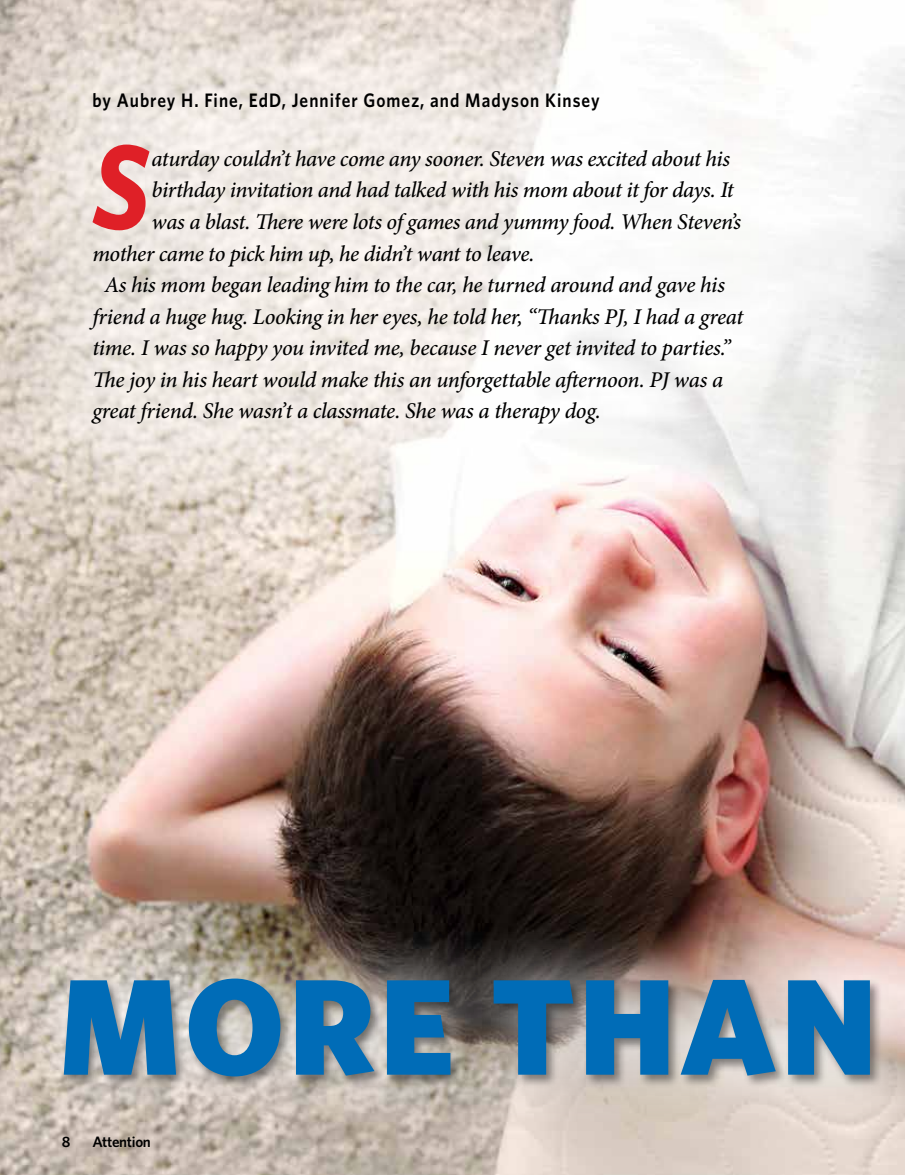
<style>
.page{position:relative;width:905px;height:1175px;background:#fff}
.page>*{position:absolute;margin:0;border:0;box-sizing:border-box;transform-origin:0 0}
.t1{font:900 136.65px "Whitney";letter-spacing:.03em;color:#006cb7}
.t2{font:italic 700 120.45px "Whitney";color:#df2027;scale:.88 1}
.t3{font:italic 500 22.5px "Minion Pro";letter-spacing:-.02em;color:#000}
.t4{font:600 19.5px "Whitney";letter-spacing:.06em;color:#000;scale:.88 1}
.t5{font:600 15px "Whitney";letter-spacing:-.02em;color:#000}
</style>
<div class="page">
<img style="left:0;top:58px;width:904px;height:1116px">
<div style="left:0;top:0;width:902px;height:584px;background:#fff;opacity:.58"></div>
<div style="left:6px;top:920px;width:898px;height:214px;background:#fff;opacity:.75"></div>
<div style="left:60px;top:976px;width:844px;height:114px;background:#000;opacity:.44"></div>
<p class="t4" style="left:92px;top:89px;width:578px">by Aubrey H. Fine, EdD, Jennifer Gomez, and Madyson Kinsey</p>
<h2 class="t2" style="left:92px;top:115px;width:66px">S</h2>
<p class="t3" style="left:152px;top:143px;width:580px">aturday couldn’t have come any sooner. Steven was excited about his</p>
<p class="t3" style="left:152px;top:175px;width:584px">birthday invitation and had talked with his mom about it for days. It</p>
<p class="t3" style="left:152px;top:206px;width:591px">was a blast. There were lots of games and yummy food. When Steven’s</p>
<p class="t3" style="left:92px;top:238px;width:443px">mother came to pick him up, he didn’t want to leave.</p>
<p class="t3" style="left:104px;top:269px;width:622px">As his mom began leading him to the car, he turned around and gave his</p>
<p class="t3" style="left:92px;top:301px;width:652px">friend a huge hug. Looking in her eyes, he told her, “Thanks PJ, I had a great</p>
<p class="t3" style="left:92px;top:332px;width:640px">time. I was so happy you invited me, because I never get invited to parties.”</p>
<p class="t3" style="left:92px;top:364px;width:632px">The joy in his heart would make this an unforgettable afternoon. PJ was a</p>
<p class="t3" style="left:92px;top:395px;width:510px">great friend. She wasn’t a classmate. She was a therapy dog.</p>
<h1 class="t1" style="left:59px;top:944px;width:819px">MORE THAN</h1>
<p class="t5" style="left:62px;top:1132px;width:10px">8</p>
<p class="t5" style="left:92px;top:1132px;width:60px">Attention</p>
</div>
